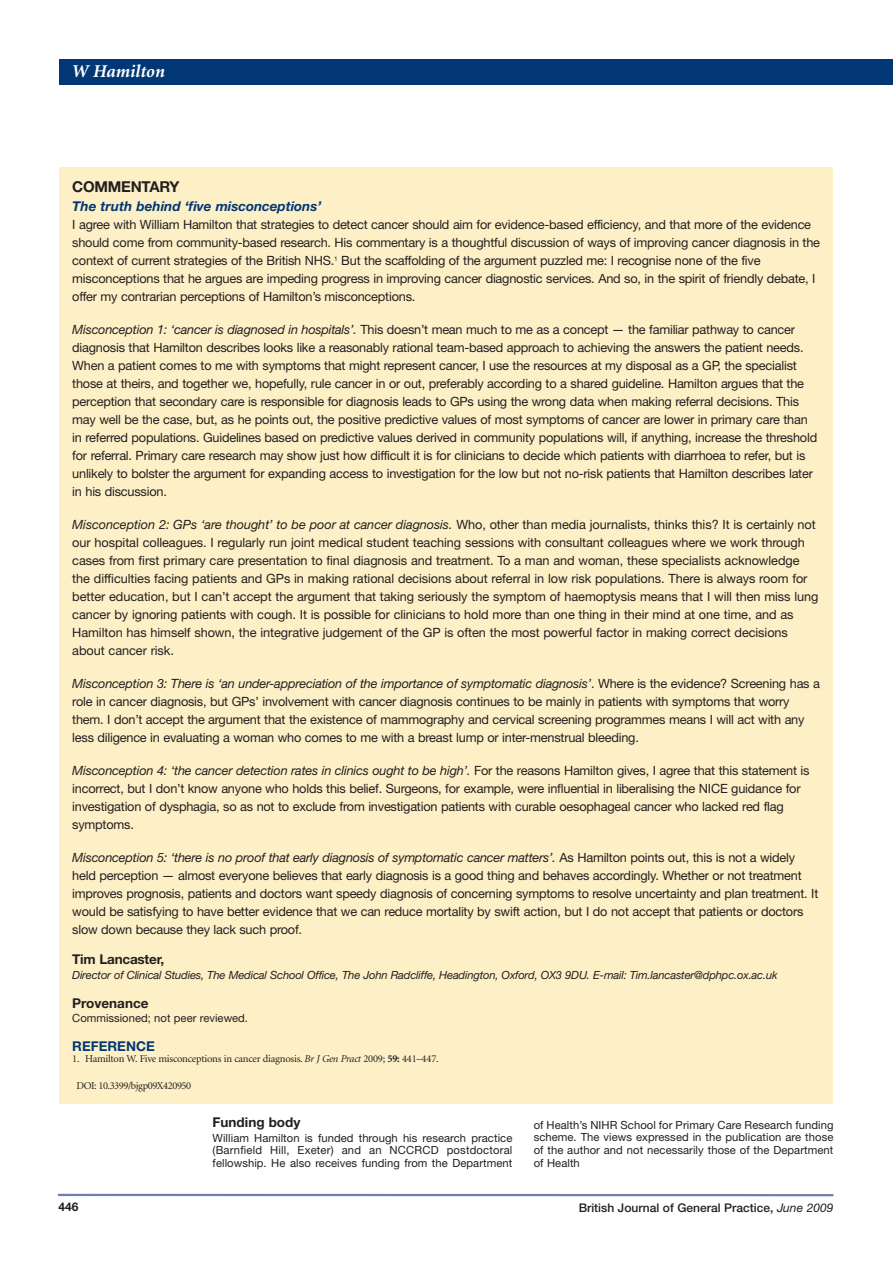
<style>
.page{position:relative;width:893px;height:1263px;background:#fff}
.page>*{position:absolute;margin:0;border:0;box-sizing:border-box;transform-origin:0 0}
.t1{font:italic 700 18px "Minion";color:#fff}
.t2{font:700 15px "Helvetica Neue";letter-spacing:-.015em;color:#231f20}
.t3{font:700 13.5px "Helvetica Neue";color:#231f20}
.t4{font:italic 700 13.5px "Helvetica Neue";color:#013775}
.t5{font:700 13.5px "Helvetica Neue";color:#013775}
.t6{font:12.75px/18px "Helvetica Neue";letter-spacing:-.015em;color:#231f20}
.t7{font:500 12px "Helvetica Neue";color:#231f20}
.t8{font:700 12px "Helvetica Neue";color:#231f20}
.t9{font:11.25px/12.8px "Helvetica Neue";letter-spacing:.005em;color:#231f20;text-align:justify}
.t10{font:italic 11.25px "Helvetica Neue";letter-spacing:-.015em;color:#231f20}
.t11{font:10.5px "Minion";letter-spacing:-.02em;color:#231f20}
.t12{font:10.5px "Minion";letter-spacing:-.045em;color:#231f20}
.s1{font-style:italic}
.s2{font-weight:700}
.s3{font-weight:400;font-style:italic}
</style>
<div class="page">
<hr style="left:58px;top:1194px;width:775px;height:2px;background:#6e7fad">
<div style="left:60px;top:60px;width:833px;height:25px;background:#013775"></div>
<div style="left:60px;top:167px;width:773px;height:937px;background:#fef0c6"></div>
<h1 class="t1" style="left:72px;top:64px;width:95px">W Hamilton</h1>
<p class="t2" style="left:72px;top:181px;width:109px">COMMENTARY</p>
<p class="t4" style="left:72px;top:201px;width:250px">The truth behind ‘five misconceptions’</p>
<p class="t6" style="left:72px;top:217px;width:749px">I agree with William Hamilton that strategies to detect cancer should aim for evidence-based efficiency, and that more of the evidence should come from community-based research. His commentary is a thoughtful discussion of ways of improving cancer diagnosis in the context of current strategies of the British NHS.<sup>1</sup> But the scaffolding of the argument puzzled me: I recognise none of the five misconceptions that he argues are impeding progress in improving cancer diagnostic services. And so, in the spirit of friendly debate, I offer my contrarian perceptions of Hamilton’s misconceptions.</p>
<p class="t6" style="left:72px;top:322px;width:746px"><span class="s1">Misconception 1: ‘cancer is diagnosed in hospitals’.</span> This doesn’t mean much to me as a concept — the familiar pathway to cancer diagnosis that Hamilton describes looks like a reasonably rational team-based approach to achieving the answers the patient needs.<br>When a patient comes to me with symptoms that might represent cancer, I use the resources at my disposal as a GP, the specialist those at theirs, and together we, hopefully, rule cancer in or out, preferably according to a shared guideline. Hamilton argues that the perception that secondary care is responsible for diagnosis leads to GPs using the wrong data when making referral decisions. This may well be the case, but, as he points out, the positive predictive values of most symptoms of cancer are lower in primary care than in referred populations. Guidelines based on predictive values derived in community populations will, if anything, increase the threshold for referral. Primary care research may show just how difficult it is for clinicians to decide which patients with diarrhoea to refer, but is unlikely to bolster the argument for expanding access to investigation for the low but not no-risk patients that Hamilton describes later in his discussion.</p>
<p class="t6" style="left:72px;top:517px;width:748px"><span class="s1">Misconception 2: GPs ‘are thought’ to be poor at cancer diagnosis.</span> Who, other than media journalists, thinks this? It is certainly not our hospital colleagues. I regularly run joint medical student teaching sessions with consultant colleagues where we work through cases from first primary care presentation to final diagnosis and treatment. To a man and woman, these specialists acknowledge the difficulties facing patients and GPs in making rational decisions about referral in low risk populations. There is always room for better education, but I can’t accept the argument that taking seriously the symptom of haemoptysis means that I will then miss lung cancer by ignoring patients with cough. It is possible for clinicians to hold more than one thing in their mind at one time, and as Hamilton has himself shown, the integrative judgement of the GP is often the most powerful factor in making correct decisions about cancer risk.</p>
<p class="t6" style="left:72px;top:676px;width:749px"><span class="s1">Misconception 3: There is ‘an under-appreciation of the importance of symptomatic diagnosis’</span>. Where is the evidence? Screening has a role in cancer diagnosis, but GPs’ involvement with cancer diagnosis continues to be mainly in patients with symptoms that worry them. I don’t accept the argument that the existence of mammography and cervical screening programmes means I will act with any less diligence in evaluating a woman who comes to me with a breast lump or inter-menstrual bleeding.</p>
<p class="t6" style="left:72px;top:763px;width:739px"><span class="s1">Misconception 4: ‘the cancer detection rates in clinics ought to be high’.</span> For the reasons Hamilton gives, I agree that this statement is incorrect, but I don’t know anyone who holds this belief. Surgeons, for example, were influential in liberalising the NICE guidance for investigation of dysphagia, so as not to exclude from investigation patients with curable oesophageal cancer who lacked red flag symptoms.</p>
<p class="t6" style="left:72px;top:850px;width:747px"><span class="s1">Misconception 5: ‘there is no proof that early diagnosis of symptomatic cancer matters’.</span> As Hamilton points out, this is not a widely held perception — almost everyone believes that early diagnosis is a good thing and behaves accordingly. Whether or not treatment improves prognosis, patients and doctors want speedy diagnosis of concerning symptoms to resolve uncertainty and plan treatment. It would be satisfying to have better evidence that we can reduce mortality by swift action, but I do not accept that patients or doctors slow down because they lack such proof.</p>
<p class="t3" style="left:72px;top:954px;width:93px">Tim Lancaster,</p>
<p class="t10" style="left:72px;top:971px;width:707px">Director of Clinical Studies, The Medical School Office, The John Radcliffe, Headington, Oxford, OX3 9DU. E-mail: Tim.lancaster@dphpc.ox.ac.uk</p>
<p class="t3" style="left:72px;top:998px;width:78px">Provenance</p>
<p class="t9" style="left:72px;top:1013px;width:177px">Commissioned; not peer reviewed.</p>
<p class="t5" style="left:72px;top:1041px;width:84px">REFERENCE</p>
<p class="t11" style="left:72px;top:1055px;width:368px">1. Hamilton W. Five misconceptions in cancer diagnosis. <span class="s1">Br J Gen Pract</span> 2009; <span class="s2">59:</span> 441–447.</p>
<p class="t12" style="left:77px;top:1081px;width:116px">DOI: 10.3399/bjgp09X420950</p>
<p class="t8" style="left:58px;top:1202px;width:22px">446</p>
<p class="t3" style="left:213px;top:1118px;width:89px">Funding body</p>
<p class="t9" style="left:213px;top:1132px;width:301px">William Hamilton is funded through his research practice (Barnfield Hill, Exeter) and an NCCRCD postdoctoral fellowship. He also receives funding from the Department</p>
<p class="t9" style="left:534px;top:1119px;width:301px">of Health’s NIHR School for Primary Care Research funding scheme. The views expressed in the publication are those of the author and not necessarily those of the Department of Health</p>
<p class="t7" style="left:579px;top:1203px;width:256px">British Journal of General Practice, <span class="s3">June 2009</span></p>
</div>
